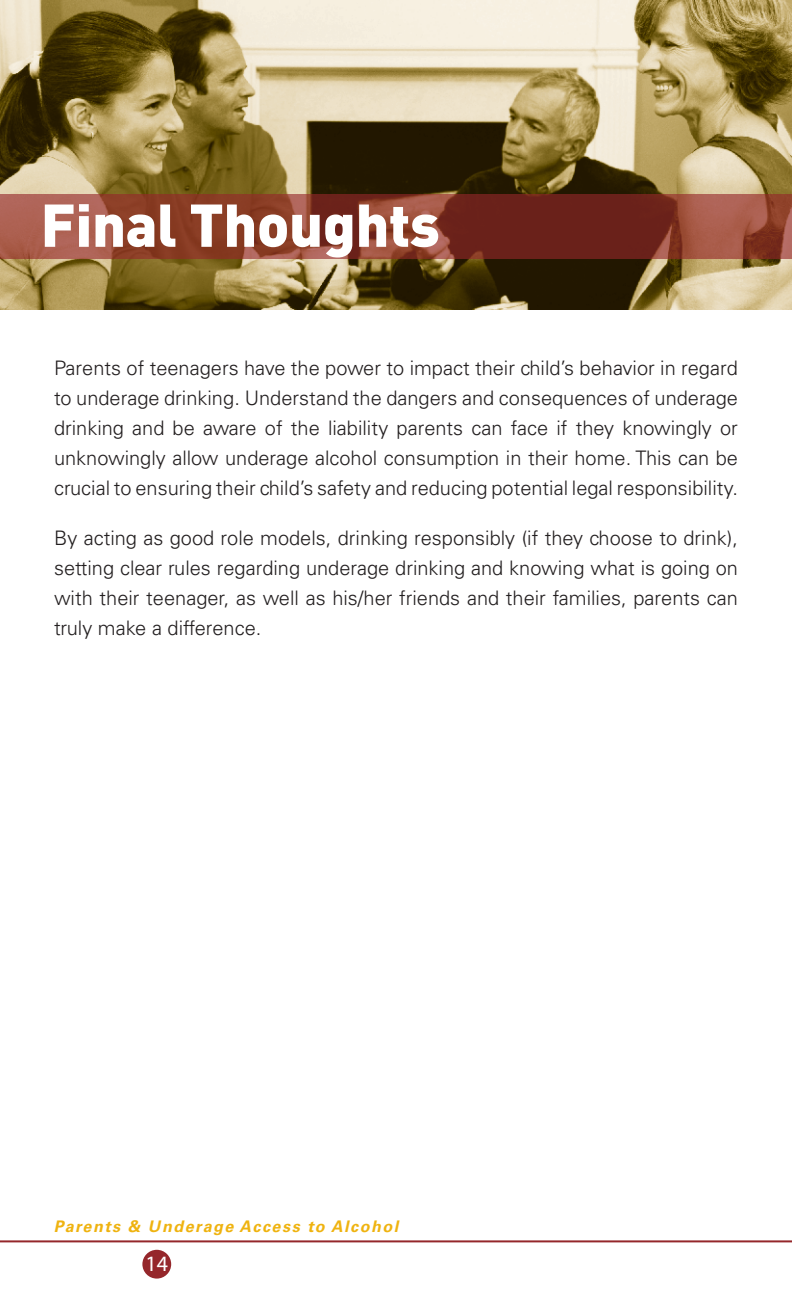
<style>
.page{position:relative;width:792px;height:1296px;background:#fff}
.page>*{position:absolute;margin:0;border:0;box-sizing:border-box;transform-origin:0 0}
.t1{font:900 59.4px "DIN";letter-spacing:-.01em;color:#fff}
.t2{font:22px "Myriad Pro";color:#fff}
.t3{font:300 20px/30px "Univers";color:#231f20;text-align:justify}
.t4{font:italic 700 16px "Univers";letter-spacing:.1em;color:#efb310}
</style>
<div class="page">
<div style="left:142px;top:1250px;width:29px;height:29px;background:#95272b;border-radius:50%"></div>
<hr style="left:0;top:1240px;width:792px;height:2px;background:#95272b">
<img style="left:0;top:0;width:792px;height:310px">
<svg style="left:0;top:194px;width:792px;height:65px;background:#893e2e"></svg>
<h1 class="t1" style="left:41px;top:186px;width:401px">Final Thoughts</h1>
<p class="t3" style="left:54px;top:353px;width:686px">Parents of teenagers have the power to impact their child’s behavior in regard to underage drinking. Understand the dangers and consequences of underage drinking and be aware of the liability parents can face if they knowingly or unknowingly allow underage alcohol consumption in their home. This can be crucial to ensuring their child’s safety and reducing potential legal responsibility.</p>
<p class="t3" style="left:54px;top:523px;width:686px">By acting as good role models, drinking responsibly (if they choose to drink), setting clear rules regarding underage drinking and knowing what is going on with their teenager, as well as his/her friends and their families, parents can truly make a difference.</p>
<p class="t4" style="left:54px;top:1217px;width:346px">Parents &amp; Underage Access to Alcohol</p>
<p class="t2" style="left:146px;top:1250px;width:11px">14</p>
</div>
